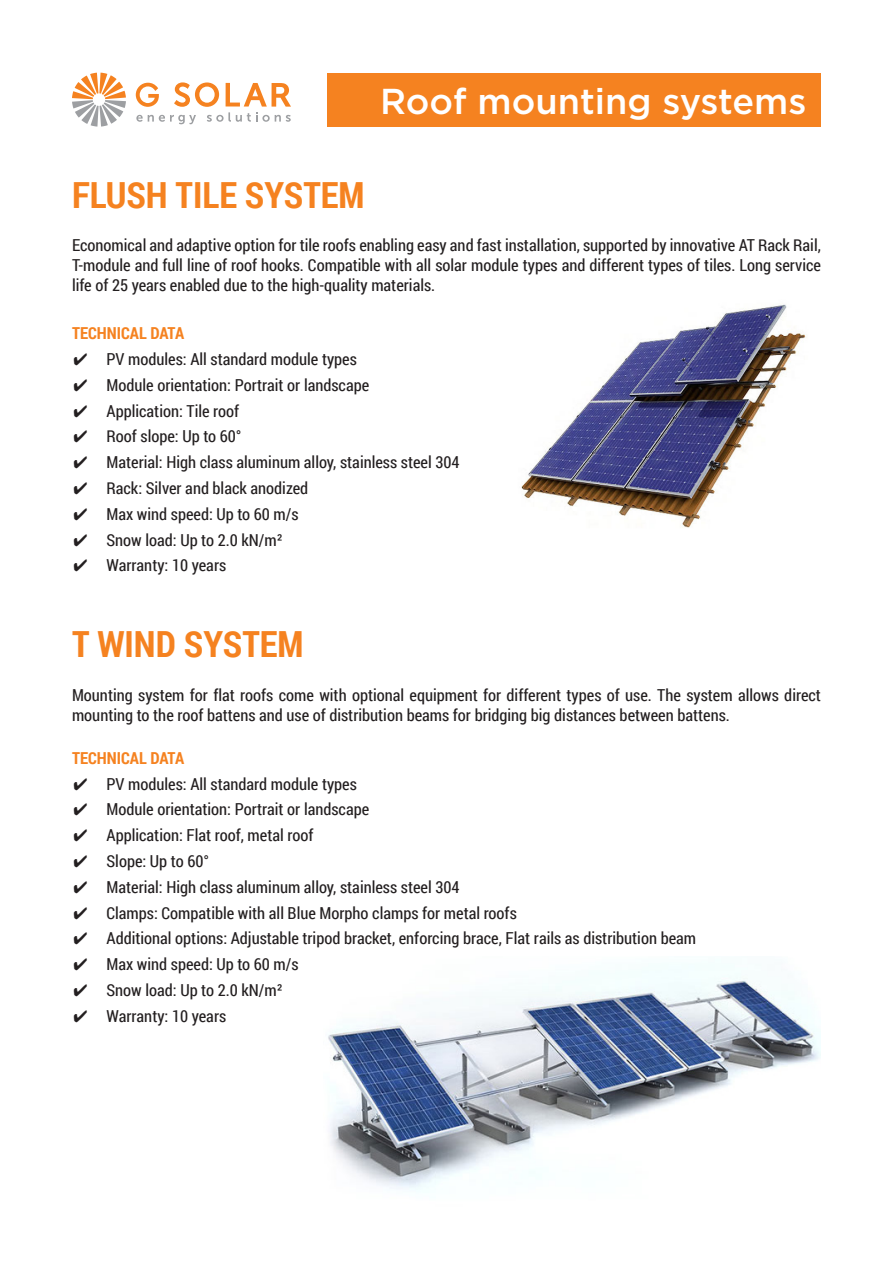
<style>
.page{position:relative;width:893px;height:1263px;background:#fff}
.page>*{position:absolute;margin:0;border:0;box-sizing:border-box;transform-origin:0 0}
.t1{font:700 36px "Roboto Condensed";color:#f58220}
.t2{font:500 36px "Gotham";color:#fff}
.t3{font:16.5px/19.8px "Roboto Condensed";color:#231f20;text-align:justify}
.t4{font:700 16.5px "Roboto Condensed";color:#f58220}
</style>
<div class="page">
<svg style="left:136px;top:82px;width:155px;height:42px"></svg>
<svg style="left:72px;top:73px;width:54px;height:54px"></svg>
<div style="left:328px;top:73px;width:493px;height:54px;background:#f58220"></div>
<img style="left:521px;top:304px;width:286px;height:224px">
<img style="left:328px;top:964px;width:493px;height:228px">
<p class="t2" style="left:380px;top:78px;width:428px">Roof mounting systems</p>
<p class="t1" style="left:72px;top:170px;width:294px">FLUSH TILE SYSTEM</p>
<p class="t3" style="left:72px;top:235px;width:750px">Economical and adaptive option for tile roofs enabling easy and fast installation, supported by innovative AT Rack Rail, T-module and full line of roof hooks. Compatible with all solar module types and different types of tiles. Long service life of 25 years enabled due to the high-quality materials.</p>
<p class="t4" style="left:72px;top:322px;width:114px">TECHNICAL DATA</p>
<p class="t3" style="left:106px;top:349px;width:252px">PV modules: All standard module types</p>
<p class="t3" style="left:106px;top:374px;width:264px">Module orientation: Portrait or landscape</p>
<p class="t3" style="left:106px;top:400px;width:134px">Application: Tile roof</p>
<p class="t3" style="left:106px;top:426px;width:137px">Roof slope: Up to 60°</p>
<p class="t3" style="left:106px;top:452px;width:355px">Material: High class aluminum alloy, stainless steel 304</p>
<p class="t3" style="left:106px;top:478px;width:203px">Rack: Silver and black anodized</p>
<p class="t3" style="left:106px;top:503px;width:194px">Max wind speed: Up to 60 m/s</p>
<p class="t3" style="left:106px;top:529px;width:178px">Snow load: Up to 2.0 kN/m²</p>
<p class="t3" style="left:106px;top:555px;width:121px">Warranty: 10 years</p>
<p class="t1" style="left:72px;top:619px;width:233px">T WIND SYSTEM</p>
<p class="t3" style="left:72px;top:684px;width:750px">Mounting system for flat roofs come with optional equipment for different types of use. The system allows direct mounting to the roof battens and use of distribution beams for bridging big distances between battens.</p>
<p class="t4" style="left:72px;top:746px;width:114px">TECHNICAL DATA</p>
<p class="t3" style="left:106px;top:773px;width:252px">PV modules: All standard module types</p>
<p class="t3" style="left:106px;top:799px;width:264px">Module orientation: Portrait or landscape</p>
<p class="t3" style="left:106px;top:825px;width:208px">Application: Flat roof, metal roof</p>
<p class="t3" style="left:106px;top:850px;width:104px">Slope: Up to 60°</p>
<p class="t3" style="left:106px;top:876px;width:355px">Material: High class aluminum alloy, stainless steel 304</p>
<p class="t3" style="left:106px;top:902px;width:412px">Clamps: Compatible with all Blue Morpho clamps for metal roofs</p>
<p class="t3" style="left:106px;top:928px;width:591px">Additional options: Adjustable tripod bracket, enforcing brace, Flat rails as distribution beam</p>
<p class="t3" style="left:106px;top:954px;width:194px">Max wind speed: Up to 60 m/s</p>
<p class="t3" style="left:106px;top:979px;width:178px">Snow load: Up to 2.0 kN/m²</p>
<p class="t3" style="left:106px;top:1005px;width:121px">Warranty: 10 years</p>
</div>
